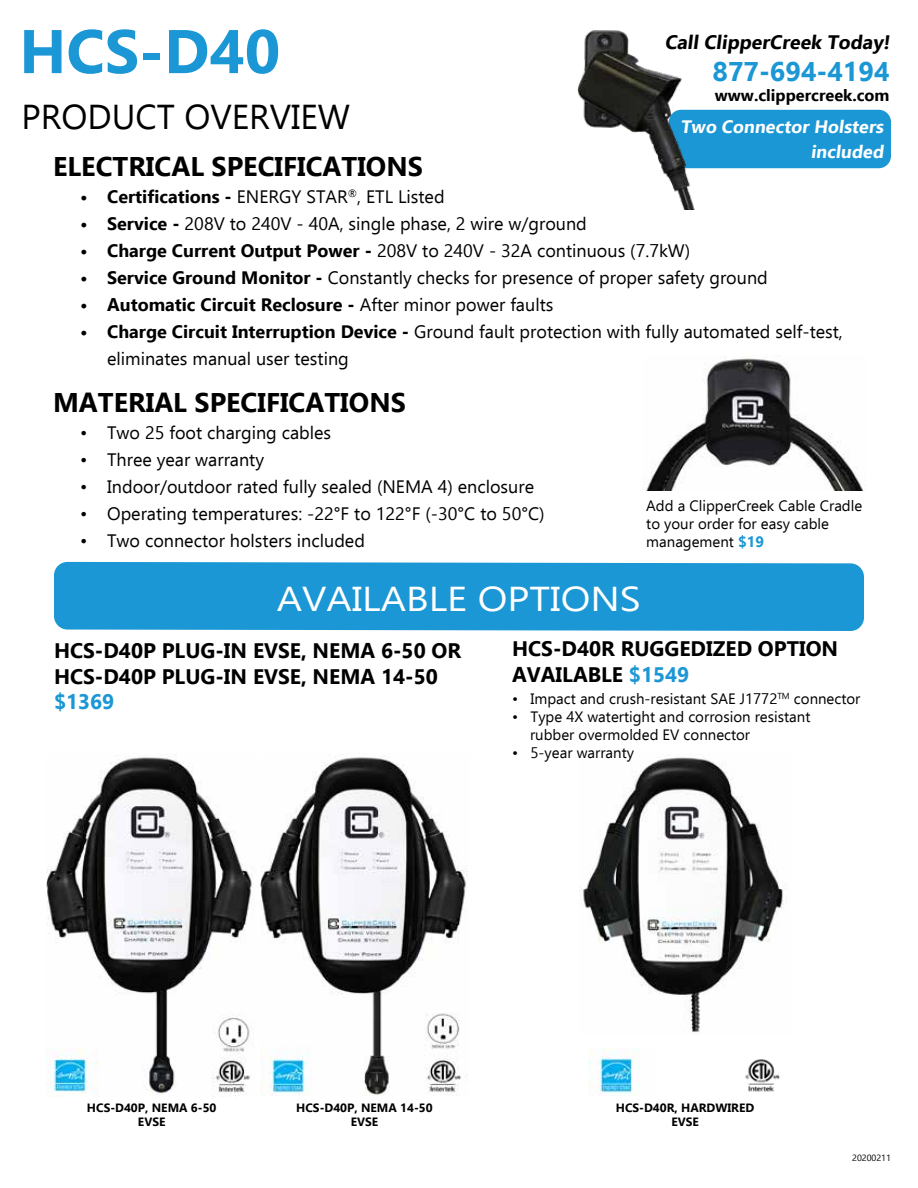
<style>
.page{position:relative;width:918px;height:1188px;background:#fff}
.page>*{position:absolute;margin:0;border:0;box-sizing:border-box;transform-origin:0 0}
.t1{font:700 61.5px "Ebrima";color:#1a97d4}
.t2{font:34.5px "Ebrima";color:#fff;scale:1.14 1}
.t3{font:34.5px "Ebrima";color:#000}
.t4{font:700 27px "Ebrima";color:#000}
.t5{font:700 27px "Ebrima";color:#1a97d4}
.t6{font:700 21px/25.2px "Ebrima";color:#000}
.t7{font:700 21px "Ebrima";color:#1a97d4}
.t8{font:700 19.5px "Ebrima";color:#000}
.t9{font:18px/27px "Ebrima";color:#000}
.t10{font:700 18px "Ebrima";color:#000}
.t11{font:700 18px/25.5px "Ebrima";color:#fff;text-align:right}
.t12{font:700 16.35px "Ebrima";color:#000}
.t13{font:15px/18px "Ebrima";color:#000}
.t14{font:700 12px/14.4px "Ebrima";color:#000;text-align:center}
.t15{font:9px "Ebrima";color:#000}
.s1{font-weight:700}
.s2{font-weight:400}
.s3{font-weight:700;color:#1a97d4}
.s4{color:#1a97d4}
</style>
<div class="page">
<div style="left:669px;top:110px;width:222px;height:58px;background:#1a97d4;border-radius:12px"></div>
<img style="left:577px;top:30px;width:121px;height:179px">
<div style="left:54px;top:562px;width:810px;height:69px;background:#1a97d4"></div>
<img style="left:644px;top:357px;width:220px;height:134px">
<img style="left:260px;top:754px;width:208px;height:342px">
<img style="left:47px;top:757px;width:207px;height:339px">
<img style="left:583px;top:757px;width:205px;height:276px">
<img style="left:745px;top:1059px;width:35px;height:33px">
<img style="left:588px;top:1048px;width:51px;height:48px">
<h1 class="t1" style="left:19px;top:3px;width:262px">HCS-D40</h1>
<h2 class="t3" style="left:22px;top:91px;width:330px">PRODUCT OVERVIEW</h2>
<p class="t8" style="left:665px;top:27px;width:230px">Call ClipperCreek Today!</p>
<h3 class="t5" style="left:713px;top:50px;width:179px">877-694-4194</h3>
<p class="t12" style="left:715px;top:82px;width:176px">www.clippercreek.com</p>
<p class="t11" style="left:680px;top:113px;width:208px">Two Connector Holsters included</p>
<h3 class="t4" style="left:53px;top:145px;width:371px">ELECTRICAL SPECIFICATIONS</h3>
<p class="t9" style="left:80px;top:182px;width:366px"><span class="s1">• Certifications -</span> ENERGY STAR<sup>®</sup>, ETL Listed</p>
<p class="t9" style="left:80px;top:209px;width:508px"><span class="s1">• Service -</span> 208V to 240V - 40A, single phase, 2 wire w/ground</p>
<p class="t9" style="left:80px;top:236px;width:612px"><span class="s1">• Charge Current Output Power -</span> 208V to 240V - 32A continuous (7.7kW)</p>
<p class="t9" style="left:80px;top:263px;width:689px"><span class="s1">• Service Ground Monitor -</span> Constantly checks for presence of proper safety ground</p>
<p class="t10" style="left:80px;top:290px;width:475px">• Automatic Circuit Reclosure - <span class="s2">After minor power faults</span></p>
<p class="t9" style="left:107px;top:317px;width:737px;text-indent:-27px"><span class="s1">• Charge Circuit Interruption Device -</span> Ground fault protection with fully automated self-test, eliminates manual user testing</p>
<h3 class="t4" style="left:53px;top:381px;width:354px">MATERIAL SPECIFICATIONS</h3>
<p class="t9" style="left:80px;top:419px;width:253px">• Two 25 foot charging cables</p>
<p class="t9" style="left:80px;top:446px;width:185px">• Three year warranty</p>
<p class="t9" style="left:80px;top:473px;width:455px">• Indoor/outdoor rated fully sealed (NEMA 4) enclosure</p>
<p class="t9" style="left:80px;top:500px;width:466px">• Operating temperatures: -22°F to 122°F (-30°C to 50°C)</p>
<p class="t9" style="left:80px;top:527px;width:286px">• Two connector holsters included</p>
<p class="t13" style="left:646px;top:497px;width:217px">Add a ClipperCreek Cable Cradle to your order for easy cable management <span class="s3">$19</span></p>
<h2 class="t2" style="left:277px;top:573px;width:321px">AVAILABLE OPTIONS</h2>
<p class="t6" style="left:54px;top:637px;width:409px">HCS-D40P PLUG-IN EVSE, NEMA 6-50 OR<br>HCS-D40P PLUG-IN EVSE, NEMA 14-50</p>
<p class="t7" style="left:54px;top:685px;width:62px">$1369</p>
<p class="t6" style="left:512px;top:635px;width:328px">HCS-D40R RUGGEDIZED OPTION<br>AVAILABLE <span class="s4">$1549</span></p>
<p class="t13" style="left:512px;top:689px;width:350px">• Impact and crush-resistant SAE J1772<sup>TM</sup> connector</p>
<p class="t13" style="left:530px;top:707px;width:282px;text-indent:-18px">• Type 4X watertight and corrosion resistant rubber overmolded EV connector</p>
<p class="t13" style="left:512px;top:743px;width:123px">• 5-year warranty</p>
<p class="t14" style="left:87px;top:1100px;width:131px">HCS-D40P, NEMA 6-50<br>EVSE</p>
<p class="t14" style="left:296px;top:1100px;width:138px">HCS-D40P, NEMA 14-50<br>EVSE</p>
<p class="t14" style="left:616px;top:1100px;width:140px">HCS-D40R, HARDWIRED<br>EVSE</p>
<p class="t15" style="left:852px;top:1151px;width:40px">20200211</p>
</div>
